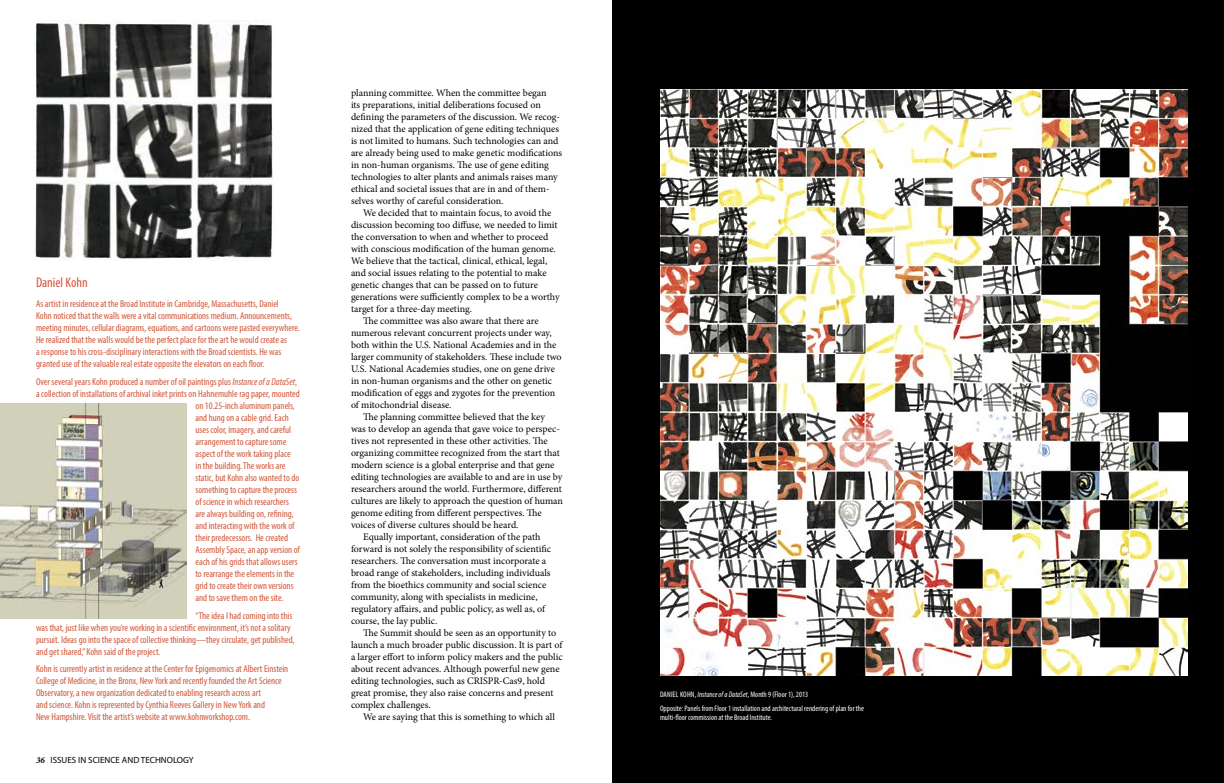
<style>
.page{position:relative;width:1224px;height:783px;background:#fff}
.page>*{position:absolute;margin:0;border:0;box-sizing:border-box;transform-origin:0 0}
.t1{font:condensed 14px "Myriad Pro";color:#d2573a}
._10_12_MinPro_text_i{font:10px/12px "Minion Pro";color:#000}
.t2{font:condensed 10px/12px "Myriad Pro";color:#d2573a}
.t3{font:9px "Myriad Pro";color:#000}
.Art_caption_2{font:condensed 8px/9px "Myriad Pro";color:#fff}
.s1{font-style:italic}
.s2{font-family:"Minion Pro";font-weight:700;font-style:italic}
</style>
<div class="page">
<div style="left:612px;top:0;width:612px;height:783px;background:#000"></div>
<img style="left:660px;top:89px;width:528px;height:586px">
<img style="left:34px;top:21px;width:239px;height:239px">
<img style="left:0;top:403px;width:187px;height:216px">
<p class="t1" style="left:36px;top:274px;width:53px">Daniel Kohn</p>
<p class="t2" style="left:36px;top:298px;width:265px">As artist in residence at the Broad Institute in Cambridge, Massachusetts, Daniel<br>Kohn noticed that the walls were a vital communications medium. Announcements, meeting minutes, cellular diagrams, equations, and cartoons were pasted everywhere.<br>He realized that the walls would be the perfect place for the art he would create as<br>a response to his cross-disciplinary interactions with the Broad scientists. He was granted use of the valuable real estate opposite the elevators on each floor.</p>
<p class="t2" style="left:36px;top:375px;width:263px">Over several years Kohn produced a number of oil paintings plus <span class="s1">Instance of a DataSet</span>,</p>
<p class="t2" style="left:36px;top:387px;width:265px">a collection of installations of archival inket prints on Hahnemuhle rag paper, mounted</p>
<p class="t2" style="left:196px;top:399px;width:101px">on 10.25-inch aluminum panels,</p>
<p class="t2" style="left:196px;top:411px;width:95px">and hung on a cable grid. Each</p>
<p class="t2" style="left:196px;top:423px;width:97px">uses color, imagery, and careful</p>
<p class="t2" style="left:196px;top:435px;width:92px">arrangement to capture some</p>
<p class="t2" style="left:196px;top:447px;width:97px">aspect of the work taking place</p>
<p class="t2" style="left:196px;top:459px;width:91px">in the building. The works are</p>
<p class="t2" style="left:196px;top:471px;width:105px">static, but Kohn also wanted to do</p>
<p class="t2" style="left:196px;top:483px;width:103px">something to capture the process</p>
<p class="t2" style="left:196px;top:495px;width:95px">of science in which researchers</p>
<p class="t2" style="left:196px;top:507px;width:100px">are always building on, refining,</p>
<p class="t2" style="left:196px;top:519px;width:100px">and interacting with the work of</p>
<p class="t2" style="left:196px;top:531px;width:94px">their predecessors. He created</p>
<p class="t2" style="left:196px;top:543px;width:106px">Assembly Space, an app version of</p>
<p class="t2" style="left:196px;top:555px;width:104px">each of his grids that allows users</p>
<p class="t2" style="left:196px;top:567px;width:100px">to rearrange the elements in the</p>
<p class="t2" style="left:196px;top:579px;width:100px">grid to create their own versions</p>
<p class="t2" style="left:196px;top:591px;width:90px">and to save them on the site.</p>
<p class="t2" style="left:36px;top:609px;width:260px;text-indent:160px">“The idea I had coming into this was that, just like when you’re working in a scientific environment, it’s not a solitary pursuit. Ideas go into the space of collective thinking—they circulate, get published, and get shared,” Kohn said of the project.</p>
<p class="t2" style="left:36px;top:663px;width:254px">Kohn is currently artist in residence at the Center for Epigenomics at Albert Einstein College of Medicine, in the Bronx, New York and recently founded the Art Science Observatory, a new organization dedicated to enabling research across art<br>and science. Kohn is represented by Cynthia Reeves Gallery in New York and<br>New Hampshire. Visit the artist’s website at www.kohnworkshop.com.</p>
<p class="t3" style="left:36px;top:754px;width:159px"><span class="s2">36</span> ISSUES IN SCIENCE AND TECHNOLOGY</p>
<p class="_10_12_MinPro_text_i" style="left:351px;top:87px;width:213px">planning committee. When the committee began<br>its preparations, initial deliberations focused on defining the parameters of the discussion. We recog&shy;nized that the application of gene editing techniques is not limited to humans. Such technologies can and are already being used to make genetic modifications in non-human organisms. The use of gene editing technologies to alter plants and animals raises many ethical and societal issues that are in and of them&shy;selves worthy of careful consideration.</p>
<p class="_10_12_MinPro_text_i" style="left:351px;top:207px;width:210px;text-indent:12px">We decided that to maintain focus, to avoid the discussion becoming too diffuse, we needed to limit the conversation to when and whether to proceed with conscious modification of the human genome.<br>We believe that the tactical, clinical, ethical, legal, and social issues relating to the potential to make genetic changes that can be passed on to future generations were sufficiently complex to be a worthy target for a three-day meeting.</p>
<p class="_10_12_MinPro_text_i" style="left:351px;top:315px;width:212px;text-indent:12px">The committee was also aware that there are numerous relevant concurrent projects under way, both within the U.S. National Academies and in the larger community of stakeholders. These include two U.S. National Academies studies, one on gene drive in non-human organisms and the other on genetic modification of eggs and zygotes for the prevention of mitochondrial disease.</p>
<p class="_10_12_MinPro_text_i" style="left:351px;top:411px;width:214px;text-indent:12px">The planning committee believed that the key<br>was to develop an agenda that gave voice to perspec&shy;tives not represented in these other activities. The organizing committee recognized from the start that modern science is a global enterprise and that gene editing technologies are available to and are in use by researchers around the world. Furthermore, different cultures are likely to approach the question of human genome editing from different perspectives. The voices of diverse cultures should be heard.</p>
<p class="_10_12_MinPro_text_i" style="left:351px;top:531px;width:202px;text-indent:12px">Equally important, consideration of the path forward is not solely the responsibility of scientific researchers. The conversation must incorporate a broad range of stakeholders, including individuals from the bioethics community and social science community, along with specialists in medicine, regulatory affairs, and public policy, as well as, of course, the lay public.</p>
<p class="_10_12_MinPro_text_i" style="left:351px;top:627px;width:213px;text-indent:12px">The Summit should be seen as an opportunity to launch a much broader public discussion. It is part of a larger effort to inform policy makers and the public about recent advances. Although powerful new gene editing technologies, such as CRISPR-Cas9, hold great promise, they also raise concerns and present complex challenges.</p>
<p class="_10_12_MinPro_text_i" style="left:363px;top:711px;width:194px">We are saying that this is something to which all</p>
<p class="Art_caption_2" style="left:660px;top:690px;width:150px">DANIEL KOHN, <span class="s1">Instance of a DataSet</span>, Month 9 (Floor 1), 2013</p>
<p class="Art_caption_2" style="left:660px;top:704px;width:206px">Opposite: Panels from Floor 1 installation and architectural rendering of plan for the multi-floor commission at the Broad Institute.</p>
</div>
